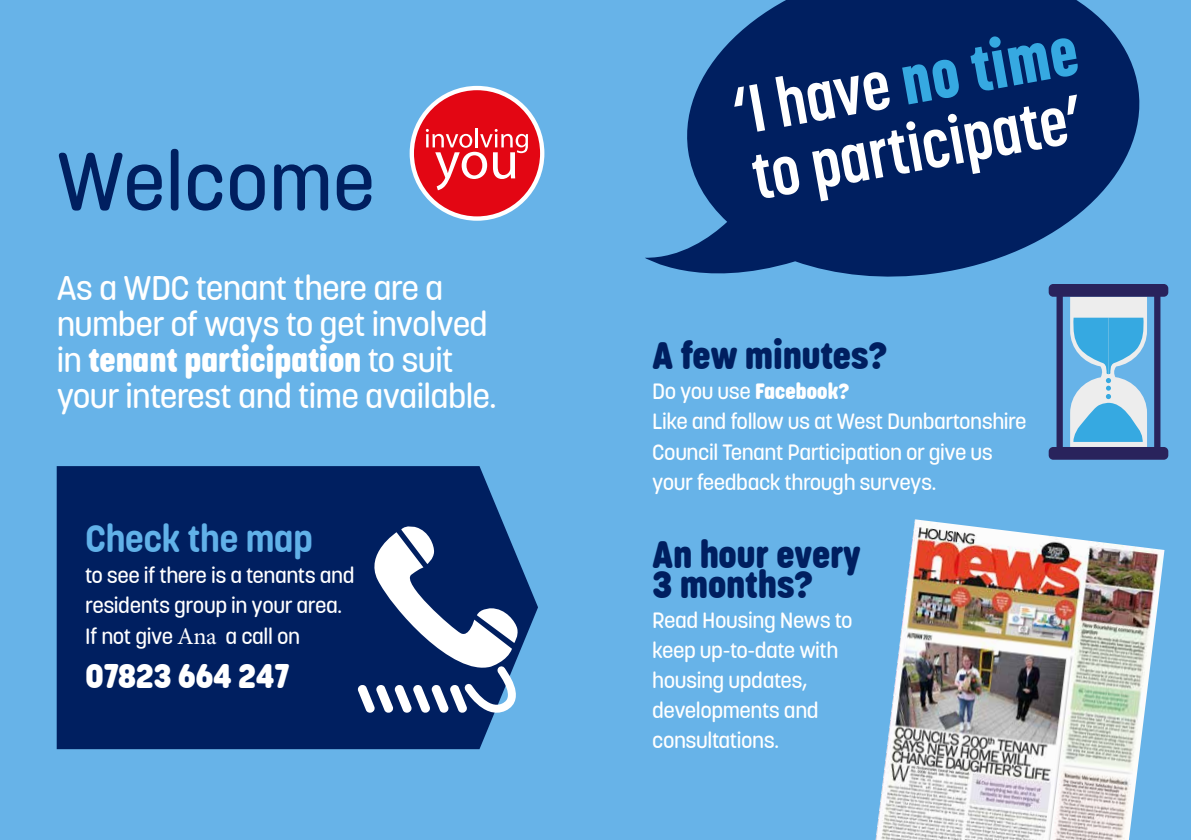
<style>
.page{position:relative;width:1191px;height:840px;background:#fff}
.page>*{position:absolute;margin:0;border:0;box-sizing:border-box;transform-origin:0 0}
.H2_welcome{font:500 82px "Korolev Rounded";color:#001f60}
.t1{font:700 66.6px/66.6px "Korolev Condensed";color:#fff}
.P_an_hour_every_3_mo{font:800 38px "Korolev Rounded";letter-spacing:-.02em;color:#001f60}
.P_a_few_minutes{font:800 38px "Korolev Rounded";letter-spacing:-.02em;color:#001f60}
.P_check_the_map{font:700 38px "Korolev Rounded";letter-spacing:-.02em;color:#61b1e8}
.P_when_you_have_sett{font:500 34px "Korolev Rounded";letter-spacing:-.02em;color:#fff}
.P_when_you_have_sett-2{font:800 34px "Korolev Rounded";letter-spacing:-.02em;color:#fff}
.P_check_the_map-2{font:800 34px "Korolev Rounded";letter-spacing:-.02em;color:#fff}
.P_a_few_minutes-2{font:500 22px/30px "Korolev Rounded";letter-spacing:-.02em;color:#fff}
.P_an_hour_every_3_mo-2{font:500 22px "Korolev Rounded";letter-spacing:-.02em;color:#fff}
.P_check_the_map-3{font:500 22px/30.2px "Korolev Rounded";letter-spacing:-.02em;color:#fff}
.P_a_few_minutes-3{font:800 22px "Korolev Rounded";letter-spacing:-.02em;color:#fff}
.s1{font-weight:500}
.s2{font-family:"Minion Pro";font-weight:400;font-size:24px}
.s3{font-weight:800;color:#36a9e1}
</style>
<div class="page">
<div style="left:0;top:0;width:595px;height:839px;background:#67b3e8"></div>
<div style="left:57px;top:466px;width:481px;height:282px;background:#001f60"></div>
<div style="left:595px;top:0;width:596px;height:839px;background:#67b3e8"></div>
<img style="left:875px;top:519px;width:289px;height:320px">
<svg style="left:645px;top:0;width:495px;height:277px;fill:#001f60"></svg>
<svg style="left:357px;top:524px;width:176px;height:191px;background:#4a6392"></svg>
<svg style="left:1048px;top:284px;width:120px;height:175px"></svg>
<div style="left:412px;top:88px;width:130px;height:130px;background:#e30613;border-radius:50%"></div>
<div style="left:409px;top:86px;width:135px;height:134px;border:4px solid #fff;border-radius:50%"></div>
<hr style="left:475px;top:128px;width:3px;height:19px;background:#fff">
<svg style="left:426px;top:129px;width:102px;height:61px"></svg>
<h2 class="H2_welcome" style="left:57px;top:131px;width:320px">Welcome</h2>
<p class="P_when_you_have_sett" style="left:57px;top:267px;width:388px">As a WDC tenant there are a</p>
<p class="P_when_you_have_sett" style="left:57px;top:303px;width:433px">number of ways to get involved</p>
<p class="P_when_you_have_sett-2" style="left:57px;top:339px;width:398px"><span class="s1">in</span> tenant participation <span class="s1">to suit</span></p>
<p class="P_when_you_have_sett" style="left:57px;top:375px;width:441px">your interest and time available.</p>
<p class="P_check_the_map" style="left:85px;top:514px;width:230px">Check the map</p>
<p class="P_check_the_map-3" style="left:85px;top:560px;width:271px">to see if there is a tenants and residents group in your area.<br>If not give <span class="s2">Ana</span> a call on</p>
<p class="P_check_the_map-2" style="left:85px;top:654px;width:206px">07823 664 247</p>
<h2 class="t1" style="left:728px;top:79px;width:350px;rotate:-10deg">‘I have <span class="s3">no time </span>to participate’</h2>
<p class="P_a_few_minutes" style="left:652px;top:332px;width:236px">A few minutes?</p>
<p class="P_a_few_minutes-3" style="left:652px;top:378px;width:198px"><span class="s1">Do you use</span> Facebook?</p>
<p class="P_a_few_minutes-2" style="left:652px;top:406px;width:376px">Like and follow us at West Dunbartonshire<br>Council Tenant Participation or give us your feedback through surveys.</p>
<p class="P_an_hour_every_3_mo" style="left:652px;top:531px;width:210px">An hour every</p>
<p class="P_an_hour_every_3_mo" style="left:652px;top:561px;width:162px">3 months?</p>
<p class="P_an_hour_every_3_mo-2" style="left:652px;top:606px;width:202px">Read Housing News to</p>
<p class="P_an_hour_every_3_mo-2" style="left:652px;top:636px;width:188px">keep up-to-date with</p>
<p class="P_an_hour_every_3_mo-2" style="left:652px;top:666px;width:157px">housing updates,</p>
<p class="P_an_hour_every_3_mo-2" style="left:652px;top:696px;width:168px">developments and</p>
<p class="P_an_hour_every_3_mo-2" style="left:652px;top:726px;width:128px">consultations.</p>
</div>
